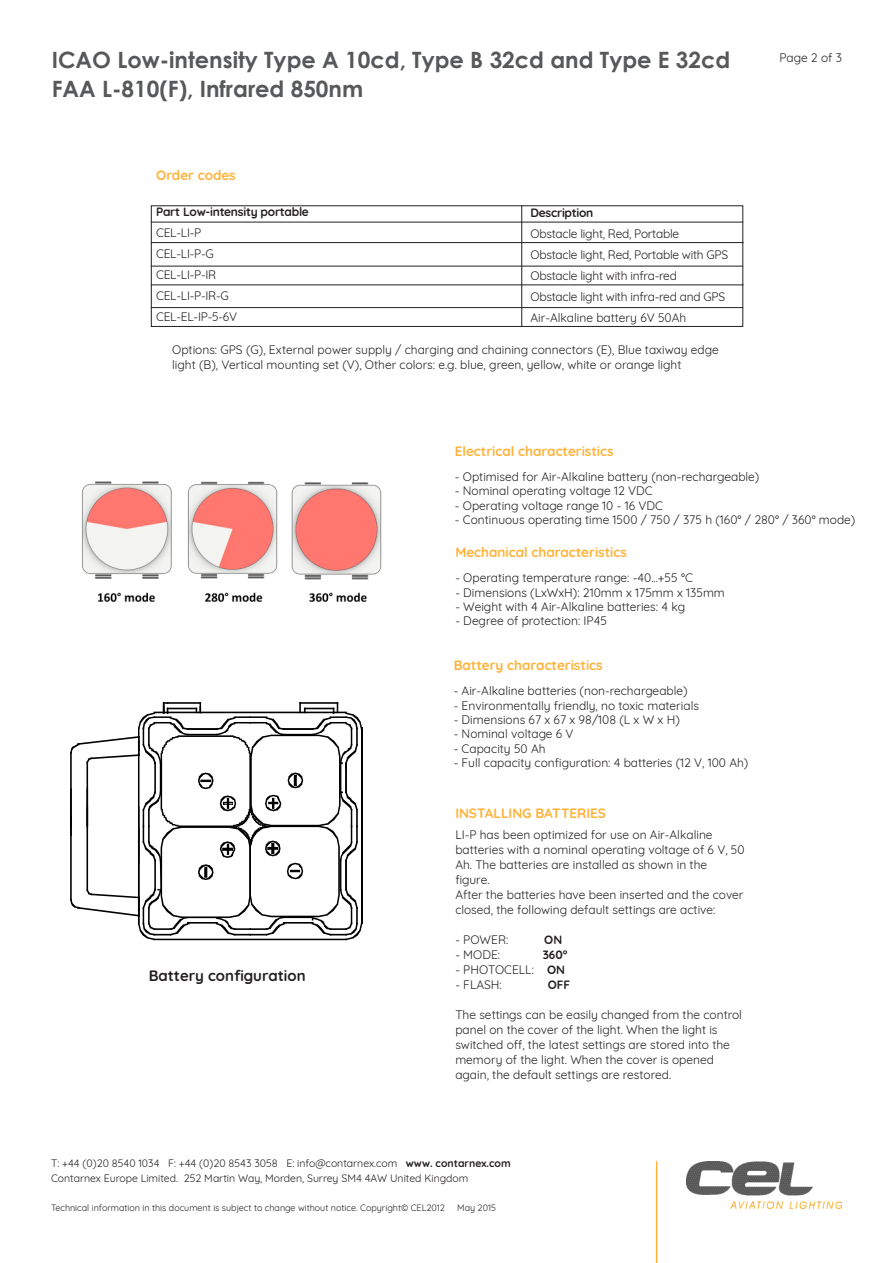
<style>
.page{position:relative;width:893px;height:1263px;background:#fff}
.page>*{position:absolute;margin:0;border:0;box-sizing:border-box;transform-origin:0 0}
.t1{font:700 22.5px "Century Gothic";color:#57585a}
.HEAD1{font:700 15px "Quicksand";color:#231f20}
.HEAD1-2{font:700 13.5px "Quicksand";color:#ffb238}
.TEXT_nospace{font:12px/14.4px "Quicksand";color:#231f20}
.TEXT_nospace-2{font:12px "Quicksand";letter-spacing:-.02em;color:#231f20}
.TEXT_nospace-3{font:700 12px "Quicksand";letter-spacing:-.02em;color:#231f20}
.HEAD1-3{font:12px "Quicksand";color:#231f20}
.t2{font:10.5px/15px "Quicksand";color:#231f20}
.t3{font:9px "Quicksand";color:#231f20}
.s1{font-weight:700}
</style>
<div class="page">
<hr style="left:656px;top:1161px;width:1px;height:102px;background:#ffb238">
<img style="left:687px;top:1161px;width:155px;height:47px">
<svg style="left:70px;top:702px;width:292px;height:238px"></svg>
<div style="left:151px;top:205px;width:592px;height:122px;border:1px solid #231f20"></div>
<hr style="left:151px;top:222px;width:592px;height:1px;background:#231f20">
<hr style="left:151px;top:242px;width:593px;height:1px;background:#231f20">
<hr style="left:151px;top:266px;width:592px;height:1px;background:#231f20">
<hr style="left:151px;top:284px;width:593px;height:1px;background:#231f20">
<hr style="left:151px;top:307px;width:592px;height:1px;background:#231f20">
<hr style="left:521px;top:205px;width:1px;height:122px;background:#231f20">
<img style="left:82px;top:481px;width:300px;height:121px">
<p class="t1" style="left:52px;top:46px;width:680px">ICAO Low-intensity Type A 10cd, Type B 32cd and Type E 32cd</p>
<p class="t1" style="left:52px;top:75px;width:313px">FAA L-810(F), Infrared 850nm</p>
<p class="HEAD1-2" style="left:156px;top:164px;width:81px">Order codes</p>
<p class="TEXT_nospace-3" style="left:156px;top:202px;width:154px">Part Low-intensity portable</p>
<p class="TEXT_nospace" style="left:156px;top:224px;width:47px">CEL-LI-P</p>
<p class="TEXT_nospace" style="left:156px;top:245px;width:59px">CEL-LI-P-G</p>
<p class="TEXT_nospace" style="left:156px;top:266px;width:62px">CEL-LI-P-IR</p>
<p class="TEXT_nospace" style="left:156px;top:287px;width:74px">CEL-LI-P-IR-G</p>
<p class="TEXT_nospace" style="left:156px;top:308px;width:82px">CEL-EL-IP-5-6V</p>
<p class="TEXT_nospace-3" style="left:530px;top:203px;width:64px">Description</p>
<p class="TEXT_nospace-2" style="left:530px;top:224px;width:150px">Obstacle light, Red, Portable</p>
<p class="TEXT_nospace-2" style="left:530px;top:245px;width:199px">Obstacle light, Red, Portable with GPS</p>
<p class="TEXT_nospace-2" style="left:530px;top:266px;width:148px">Obstacle light with infra-red</p>
<p class="TEXT_nospace-2" style="left:530px;top:287px;width:196px">Obstacle light with infra-red and GPS</p>
<p class="TEXT_nospace" style="left:530px;top:309px;width:157px">Air-Alkaline battery 6V 50Ah</p>
<p class="TEXT_nospace" style="left:172px;top:341px;width:548px">Options: GPS (G), External power supply / charging and chaining connectors (E), Blue taxiway edge light (B), Vertical mounting set (V), Other colors: e.g. blue, green, yellow, white or orange light</p>
<p class="TEXT_nospace" style="left:779px;top:50px;width:64px">Page 2 of 3</p>
<p class="HEAD1-2" style="left:455px;top:440px;width:160px">Electrical characteristics</p>
<p class="TEXT_nospace" style="left:455px;top:468px;width:306px">- Optimised for Air-Alkaline battery (non-rechargeable)</p>
<p class="TEXT_nospace" style="left:455px;top:483px;width:199px">- Nominal operating voltage 12 VDC</p>
<p class="TEXT_nospace" style="left:455px;top:497px;width:209px">- Operating voltage range 10 - 16 VDC</p>
<p class="TEXT_nospace" style="left:455px;top:511px;width:402px">- Continuous operating time 1500 / 750 / 375 h (160° / 280° / 360° mode)</p>
<p class="HEAD1" style="left:149px;top:963px;width:158px">Battery configuration</p>
<p class="HEAD1-2" style="left:455px;top:541px;width:173px">Mechanical characteristics</p>
<p class="TEXT_nospace" style="left:455px;top:569px;width:239px">- Operating temperature range: -40...+55 °C</p>
<p class="TEXT_nospace" style="left:455px;top:584px;width:271px">- Dimensions (LxWxH): 210mm x 175mm x 135mm</p>
<p class="TEXT_nospace" style="left:455px;top:598px;width:231px">- Weight with 4 Air-Alkaline batteries: 4 kg</p>
<p class="TEXT_nospace" style="left:455px;top:613px;width:153px">- Degree of protection: IP45</p>
<p class="HEAD1-2" style="left:454px;top:654px;width:150px">Battery characteristics</p>
<p class="TEXT_nospace" style="left:454px;top:682px;width:235px">- Air-Alkaline batteries (non-rechargeable)</p>
<p class="TEXT_nospace" style="left:454px;top:697px;width:247px">- Environmentally friendly, no toxic materials</p>
<p class="TEXT_nospace" style="left:454px;top:711px;width:228px">- Dimensions 67 x 67 x 98/108 (L x W x H)</p>
<p class="TEXT_nospace" style="left:454px;top:726px;width:121px">- Nominal voltage 6 V</p>
<p class="TEXT_nospace" style="left:454px;top:740px;width:93px">- Capacity 50 Ah</p>
<p class="TEXT_nospace" style="left:454px;top:754px;width:296px">- Full capacity configuration: 4 batteries (12 V, 100 Ah)</p>
<p class="HEAD1-2" style="left:455px;top:802px;width:152px">INSTALLING BATTERIES</p>
<p class="HEAD1-3" style="left:455px;top:826px;width:259px">LI-P has been optimized for use on Air-Alkaline</p>
<p class="TEXT_nospace" style="left:455px;top:842px;width:291px">batteries with a nominal operating voltage of 6 V, 50</p>
<p class="TEXT_nospace" style="left:455px;top:857px;width:253px">Ah. The batteries are installed as shown in the</p>
<p class="TEXT_nospace" style="left:455px;top:872px;width:36px">figure.</p>
<p class="TEXT_nospace" style="left:455px;top:887px;width:290px">After the batteries have been inserted and the cover</p>
<p class="TEXT_nospace" style="left:455px;top:902px;width:262px">closed, the following default settings are active:</p>
<p class="TEXT_nospace" style="left:455px;top:932px;width:54px">- POWER:</p>
<p class="TEXT_nospace-3" style="left:544px;top:930px;width:19px">ON</p>
<p class="TEXT_nospace" style="left:455px;top:947px;width:46px">- MODE:</p>
<p class="TEXT_nospace-3" style="left:543px;top:945px;width:26px">360°</p>
<p class="TEXT_nospace" style="left:455px;top:962px;width:111px">- PHOTOCELL: <span class="s1">ON</span></p>
<p class="TEXT_nospace" style="left:455px;top:977px;width:48px">- FLASH:</p>
<p class="TEXT_nospace-3" style="left:548px;top:975px;width:24px">OFF</p>
<p class="TEXT_nospace" style="left:455px;top:1007px;width:288px">The settings can be easily changed from the control</p>
<p class="TEXT_nospace" style="left:455px;top:1022px;width:264px">panel on the cover of the light. When the light is</p>
<p class="TEXT_nospace" style="left:455px;top:1037px;width:276px">switched off, the latest settings are stored into the</p>
<p class="TEXT_nospace" style="left:455px;top:1052px;width:260px">memory of the light. When the cover is opened</p>
<p class="TEXT_nospace" style="left:455px;top:1067px;width:217px">again, the default settings are restored.</p>
<p class="t2" style="left:51px;top:1155px;width:461px">T: +44 (0)20 8540 1034 F: +44 (0)20 8543 3058 E: info@contarnex.com <span class="s1">www. contarnex.com<br></span>Contarnex Europe Limited. 252 Martin Way, Morden, Surrey SM4 4AW United Kingdom</p>
<p class="t3" style="left:51px;top:1201px;width:395px">Technical information in this document is subject to change without notice. Copyright© CEL2012</p>
<p class="t3" style="left:457px;top:1201px;width:40px">May 2015</p>
</div>
